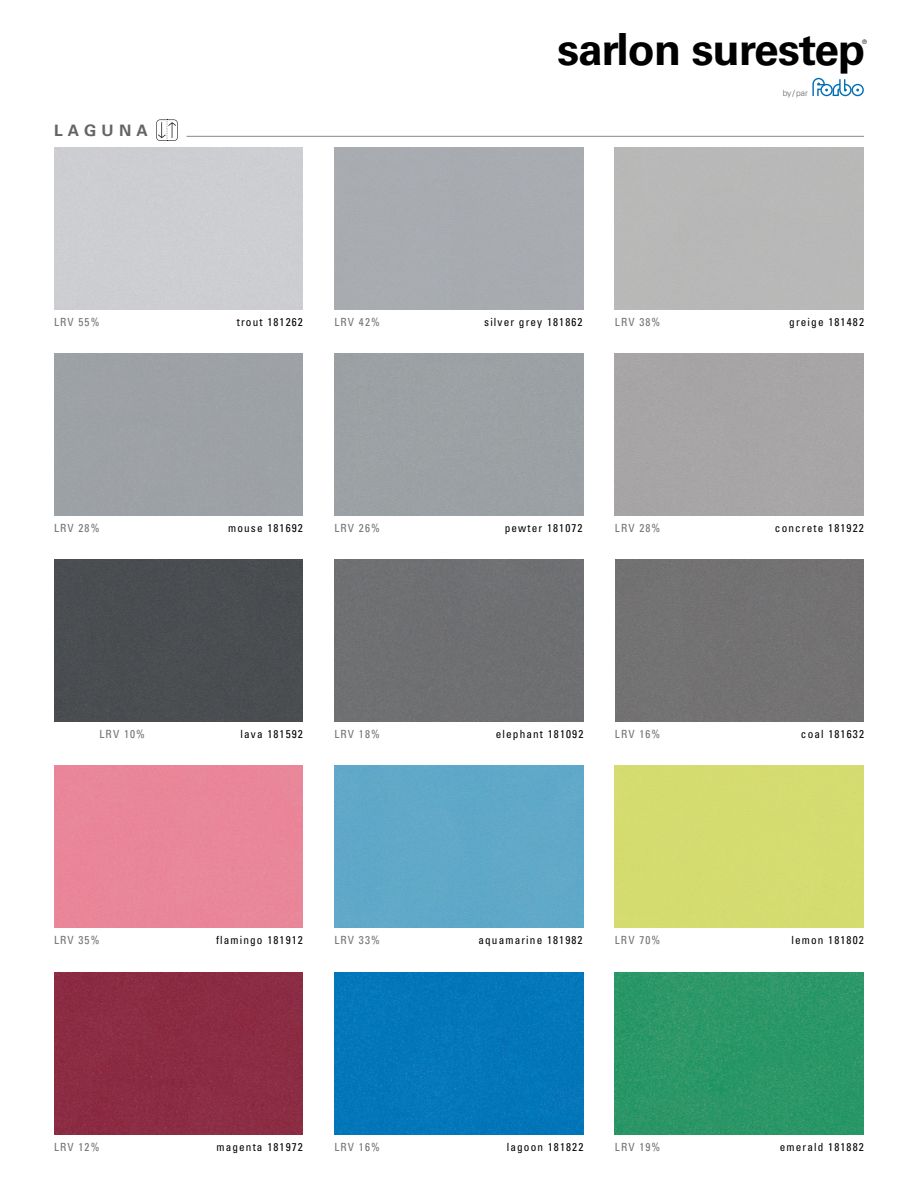
<style>
.page{position:relative;width:918px;height:1188px;background:#fff}
.page>*{position:absolute;margin:0;border:0;box-sizing:border-box;transform-origin:0 0}
.t1{font:700 44.25px "Univers";letter-spacing:-.02em;color:#000}
.t2{font:700 15.75px "Univers";letter-spacing:.33em;color:#646567}
.t3{font:condensed 11.25px "Univers";letter-spacing:.1em;color:#000}
.t4{font:condensed 11.25px "Univers";letter-spacing:.1em;color:#707172}
.t5{font:300 8.55px "Univers";color:#646567}
.t6{font:300 6.15px "Univers";color:#000}
</style>
<div class="page">
<hr style="left:187px;top:136px;width:677px;height:1px;background:#87888a">
<svg style="left:156px;top:119px;width:22px;height:22px"></svg>
<div style="left:334px;top:560px;width:249px;height:162px;background:#6f7072"></div>
<div style="left:54px;top:972px;width:249px;height:162px;background:#8b2c43"></div>
<div style="left:615px;top:560px;width:249px;height:162px;background:#737273"></div>
<div style="left:334px;top:766px;width:249px;height:162px;background:#5fa8c8"></div>
<div style="left:334px;top:972px;width:249px;height:162px;background:#0376b9"></div>
<div style="left:54px;top:560px;width:249px;height:162px;background:#4a4d51"></div>
<div style="left:615px;top:766px;width:249px;height:162px;background:#d5dc6f"></div>
<img style="left:615px;top:972px;width:249px;height:162px">
<svg style="left:852px;top:84px;width:12px;height:12px"></svg>
<div style="left:853px;top:85px;width:9px;height:10px;background:#fff;border-radius:50%"></div>
<svg style="left:812px;top:78px;width:47px;height:18px"></svg>
<h2 class="t2" style="left:54px;top:121px;width:95px">LAGUNA</h2>
<h1 class="t1" style="left:557px;top:24px;width:310px">sarlon surestep</h1>
<p class="t6" style="left:862px;top:38px;width:6px">®</p>
<p class="t5" style="left:783px;top:88px;width:27px">by/par</p>
<p class="t4" style="left:54px;top:315px;width:47px">LRV 55%</p>
<p class="t4" style="left:334px;top:315px;width:47px">LRV 42%</p>
<p class="t3" style="left:237px;top:315px;width:68px">trout 181262</p>
<p class="t3" style="left:484px;top:315px;width:100px">silver grey 181862</p>
<p class="t4" style="left:615px;top:315px;width:47px">LRV 38%</p>
<p class="t3" style="left:789px;top:315px;width:76px">greige 181482</p>
<p class="t4" style="left:54px;top:521px;width:47px">LRV 28%</p>
<p class="t3" style="left:228px;top:521px;width:76px">mouse 181692</p>
<p class="t4" style="left:334px;top:521px;width:47px">LRV 26%</p>
<p class="t3" style="left:505px;top:521px;width:79px">pewter 181072</p>
<p class="t4" style="left:615px;top:521px;width:47px">LRV 28%</p>
<p class="t3" style="left:775px;top:521px;width:90px">concrete 181922</p>
<p class="t4" style="left:100px;top:727px;width:47px">LRV 10%</p>
<p class="t3" style="left:241px;top:727px;width:64px">lava 181592</p>
<p class="t4" style="left:334px;top:727px;width:47px">LRV 18%</p>
<p class="t3" style="left:496px;top:727px;width:89px">elephant 181092</p>
<p class="t4" style="left:615px;top:727px;width:47px">LRV 16%</p>
<p class="t3" style="left:801px;top:727px;width:65px">coal 181632</p>
<p class="t4" style="left:54px;top:933px;width:47px">LRV 35%</p>
<p class="t4" style="left:54px;top:1139px;width:47px">LRV 12%</p>
<p class="t3" style="left:216px;top:933px;width:88px">flamingo 181912</p>
<p class="t4" style="left:334px;top:933px;width:47px">LRV 33%</p>
<p class="t3" style="left:216px;top:1139px;width:88px">magenta 181972</p>
<p class="t4" style="left:334px;top:1139px;width:47px">LRV 16%</p>
<p class="t3" style="left:478px;top:933px;width:106px">aquamarine 181982</p>
<p class="t4" style="left:615px;top:933px;width:47px">LRV 70%</p>
<p class="t3" style="left:791px;top:933px;width:74px">lemon 181802</p>
<p class="t3" style="left:507px;top:1139px;width:78px">lagoon 181822</p>
<p class="t4" style="left:615px;top:1139px;width:47px">LRV 19%</p>
<p class="t3" style="left:780px;top:1139px;width:85px">emerald 181882</p>
</div>
